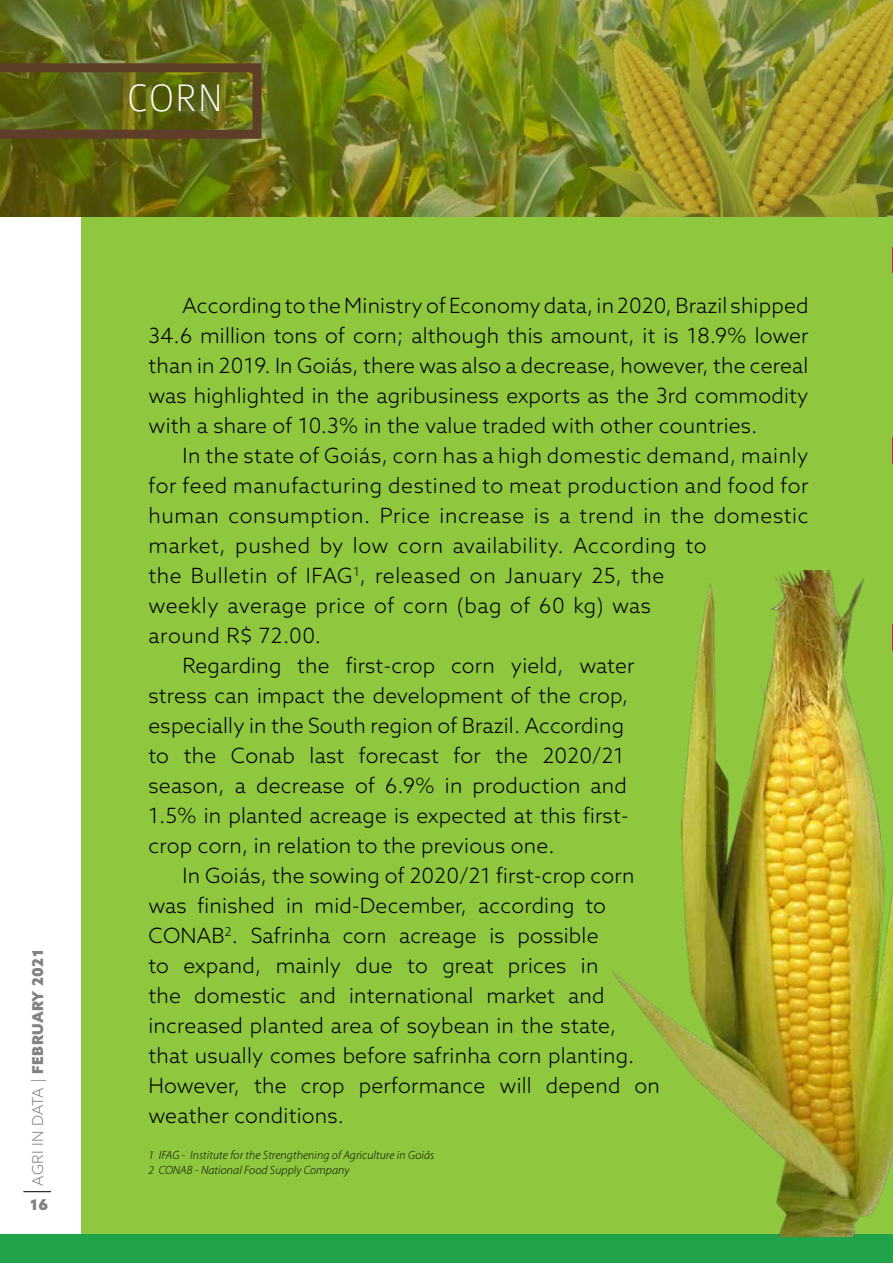
<style>
.page{position:relative;width:893px;height:1263px;background:#fff}
.page>*{position:absolute;margin:0;border:0;box-sizing:border-box;transform-origin:0 0}
.t1{font:100 40.95px "Colaborate";color:#fff;scale:.95 1}
.t2{font:300 21px/30px "Azo Sans";letter-spacing:.01em;color:#000;text-align:justify}
.t3{font:300 21px "Azo Sans";letter-spacing:.03em;color:#000}
.t4{font:900 15px "Azo Sans";letter-spacing:.025em;color:#808285}
.t5{font:italic 300 12px/15.6px "Myriad Pro";letter-spacing:.01em;color:#000}
.s1{font-weight:300}
</style>
<div class="page">
<svg style="left:23px;top:1191px;width:28px;height:1px"></svg>
<div style="left:81px;top:196px;width:812px;height:1049px;background:#8fc73e"></div>
<div style="left:0;top:1234px;width:893px;height:29px;background:#21a349"></div>
<img style="left:0;top:0;width:893px;height:217px">
<svg style="left:0;top:63px;width:261px;height:76px;background:#5e5b18"></svg>
<svg style="left:892px;top:247px;width:1px;height:25px"></svg>
<svg style="left:892px;top:437px;width:1px;height:26px"></svg>
<img style="left:612px;top:571px;width:281px;height:665px">
<p class="t4" style="left:28px;top:1185px;width:238px;rotate:-90deg"><span class="s1">AGRI IN DATA |</span> FEBRUARY 2021</p>
<p class="t4" style="left:30px;top:1194px;width:20px">16</p>
<h1 class="t1" style="left:127px;top:77px;width:102px">CORN</h1>
<p class="t2" style="left:148px;top:290px;width:662px;text-indent:34px">According to the Ministry of Economy data, in 2020, Brazil shipped 34.6 million tons of corn; although this amount, it is 18.9% lower than in 2019. In Goiás, there was also a decrease, however, the cereal was highlighted in the agribusiness exports as the 3rd commodity with a share of 10.3% in the value traded with other countries.</p>
<p class="t3" style="left:183px;top:442px;width:628px">In the state of Goiás, corn has a high domestic demand, mainly</p>
<p class="t3" style="left:148px;top:472px;width:662px">for feed manufacturing destined to meat production and food for</p>
<p class="t3" style="left:148px;top:502px;width:662px">human consumption. Price increase is a trend in the domestic</p>
<p class="t3" style="left:148px;top:532px;width:559px">market, pushed by low corn availability. According to</p>
<p class="t3" style="left:148px;top:562px;width:517px">the Bulletin of IFAG<sup>1</sup>, released on January 25, the</p>
<p class="t3" style="left:148px;top:592px;width:504px">weekly average price of corn (bag of 60 kg) was</p>
<p class="t3" style="left:148px;top:622px;width:174px">around R$ 72.00.</p>
<p class="t2" style="left:183px;top:651px;width:453px">Regarding the first-crop corn yield, water</p>
<p class="t2" style="left:148px;top:681px;width:481px">stress can impact the development of the crop,</p>
<p class="t2" style="left:148px;top:711px;width:477px">especially in the South region of Brazil. According</p>
<p class="t2" style="left:148px;top:741px;width:477px">to the Conab last forecast for the 2020/21</p>
<p class="t2" style="left:148px;top:771px;width:480px">season, a decrease of 6.9% in production and</p>
<p class="t2" style="left:148px;top:801px;width:482px">1.5% in planted acreage is expected at this first-</p>
<p class="t2" style="left:148px;top:831px;width:408px">crop corn, in relation to the previous one.</p>
<p class="t2" style="left:183px;top:861px;width:453px">In Goiás, the sowing of 2020/21 first-crop corn</p>
<p class="t2" style="left:148px;top:891px;width:459px">was finished in mid-December, according to</p>
<p class="t2" style="left:148px;top:920px;width:452px">CONAB<sup>2</sup>. Safrinha corn acreage is possible</p>
<p class="t2" style="left:149px;top:950px;width:451px">to expand, mainly due to great prices in</p>
<p class="t2" style="left:149px;top:981px;width:457px">the domestic and international market and</p>
<p class="t2" style="left:149px;top:1011px;width:469px">increased planted area of soybean in the state,</p>
<p class="t2" style="left:149px;top:1041px;width:488px">that usually comes before safrinha corn planting.</p>
<p class="t2" style="left:149px;top:1071px;width:513px">However, the crop performance will depend on</p>
<p class="t2" style="left:149px;top:1101px;width:197px">weather conditions.</p>
<p class="t5" style="left:148px;top:1147px;width:287px">1 IFAG - Institute for the Strengthening of Agriculture in Goiás<br>2 CONAB - National Food Supply Company</p>
</div>
